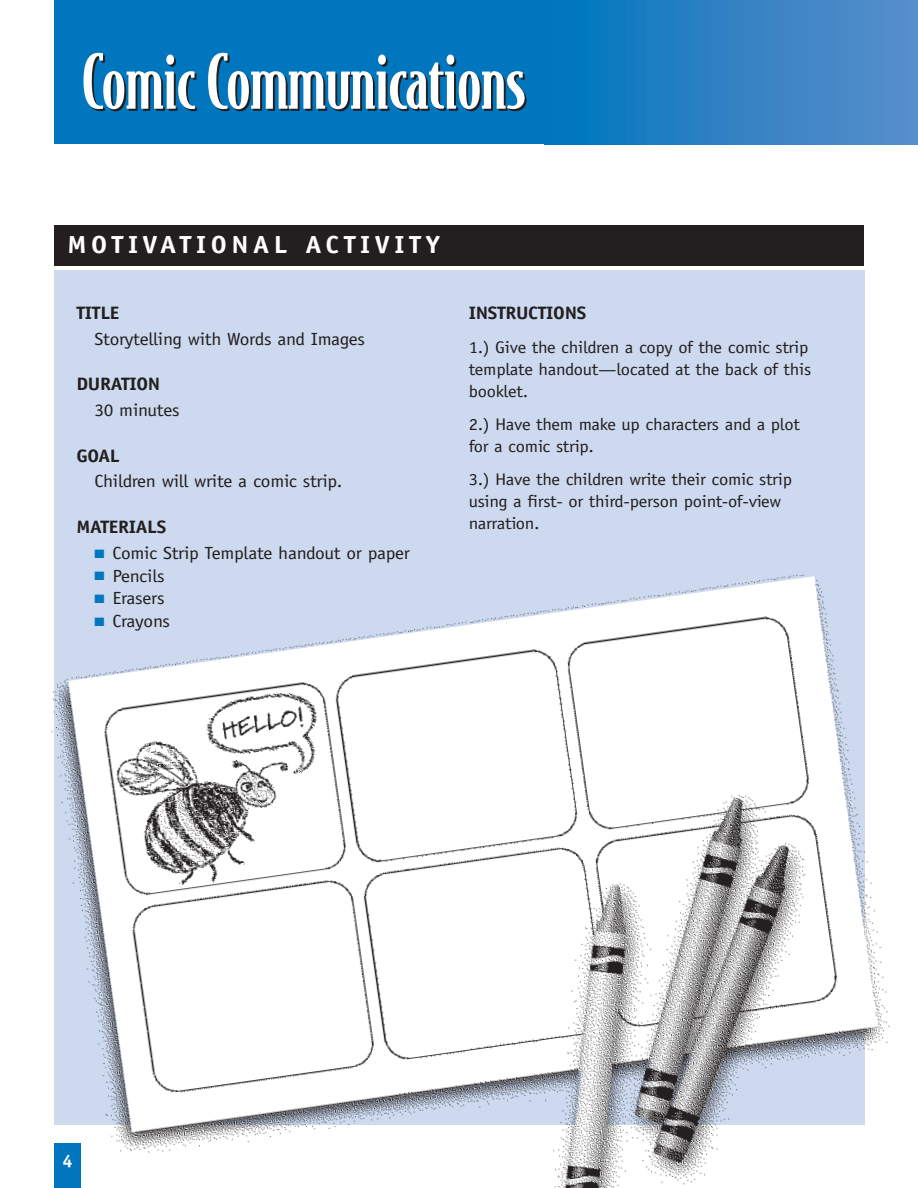
<style>
.page{position:relative;width:918px;height:1188px;background:#fff}
.page>*{position:absolute;margin:0;border:0;box-sizing:border-box;transform-origin:0 0}
.t1{font:500 72px "Bodega Serif";letter-spacing:-.01em;color:#fff}
.t2{font:700 24.75px "Officina Sans";letter-spacing:.165em;color:#fff;scale:1.1 1}
.t3{font:700 18px "Officina Sans";letter-spacing:-.015em;color:#231f20;scale:1.1 1}
.t4{font:700 18px "Officina Sans";color:#fff}
.t5{font:17.7px "Officina Sans";letter-spacing:-.015em;color:#231f20;scale:1.1 1}
.t6{font:16.8px/22.2px "Officina Sans";letter-spacing:-.015em;color:#231f20;scale:1.1 1}
.s1{color:#0076be}
</style>
<div class="page">
<div style="left:54px;top:0;width:508px;height:144px;background:#0076be"></div>
<div style="left:544px;top:0;width:374px;height:144px;background:linear-gradient(to right,#0075be,#5d8eca)"></div>
<div style="left:54px;top:270px;width:810px;height:855px;background:#ccd9ee"></div>
<div style="left:54px;top:225px;width:810px;height:41px;background:#231f20"></div>
<img style="left:51px;top:503px;width:839px;height:685px">
<h1 class="t1" style="left:81px;top:42px;width:446px">ComicCommunications</h1>
<h2 class="t2" style="left:68px;top:236px;width:340px">MOTIVATIONAL ACTIVITY</h2>
<p class="t3" style="left:76px;top:306px;width:41px">TITLE</p>
<p class="t5" style="left:94px;top:332px;width:248px">Storytelling with Words and Images</p>
<p class="t3" style="left:76px;top:377px;width:78px">DURATION</p>
<p class="t5" style="left:94px;top:403px;width:79px">30 minutes</p>
<p class="t3" style="left:76px;top:449px;width:41px">GOAL</p>
<p class="t5" style="left:94px;top:475px;width:227px">Children will write a comic strip.</p>
<p class="t3" style="left:76px;top:520px;width:83px">MATERIALS</p>
<p class="t5" style="left:94px;top:546px;width:288px"><span class="s1">■</span> Comic Strip Template handout or paper</p>
<p class="t5" style="left:94px;top:569px;width:65px"><span class="s1">■</span> Pencils</p>
<p class="t5" style="left:94px;top:592px;width:65px"><span class="s1">■</span> Erasers</p>
<p class="t5" style="left:94px;top:615px;width:70px"><span class="s1">■</span> Crayons</p>
<p class="t3" style="left:469px;top:306px;width:108px">INSTRUCTIONS</p>
<p class="t6" style="left:469px;top:338px;width:313px">1.) Give the children a copy of the comic strip template handout—located at the back of this booklet.</p>
<p class="t6" style="left:469px;top:415px;width:303px">2.) Have them make up characters and a plot for a comic strip.</p>
<p class="t6" style="left:469px;top:469px;width:295px">3.) Have the children write their comic strip using a first- or third-person point-of-view narration.</p>
<p class="t4" style="left:62px;top:1154px;width:12px">4</p>
</div>
